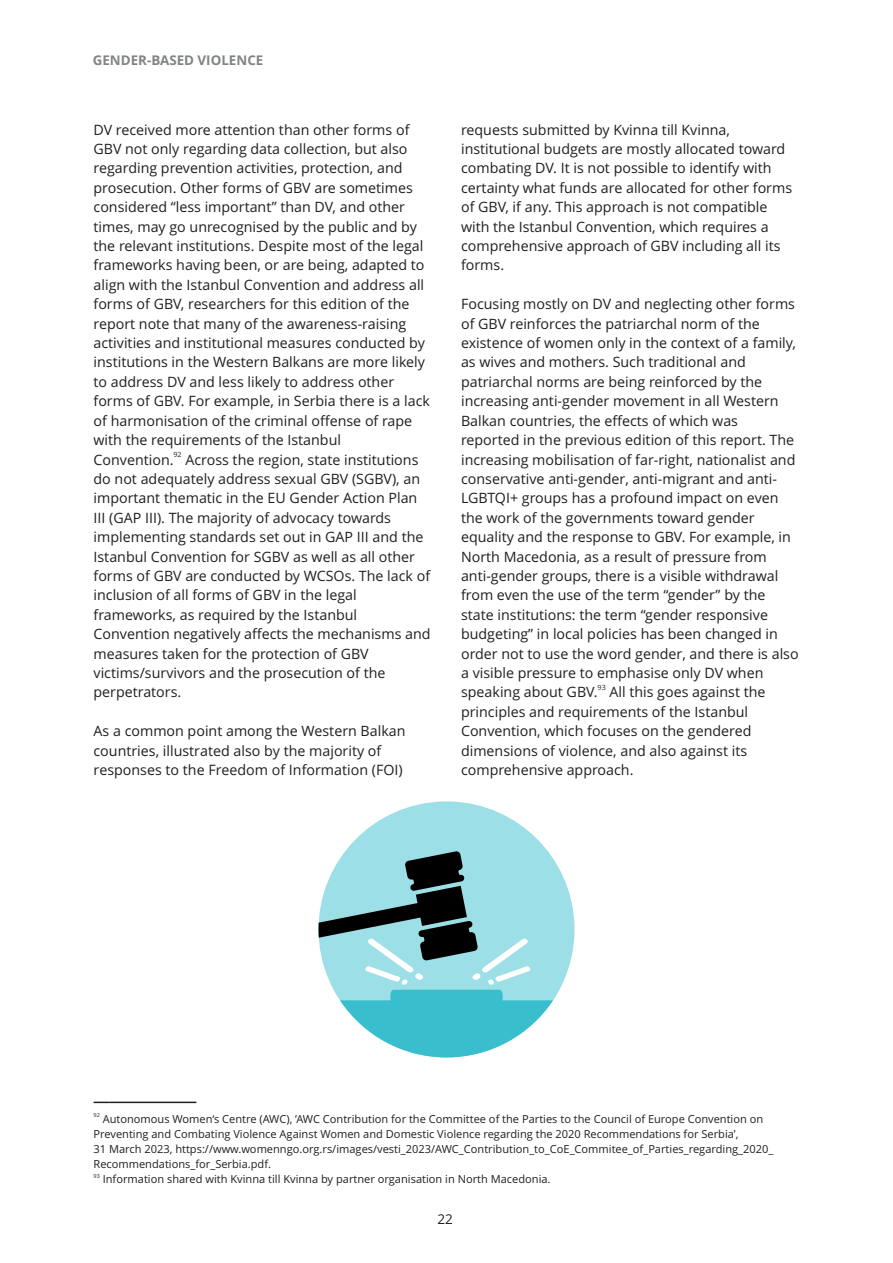
<style>
.page{position:relative;width:893px;height:1263px;background:#fff}
.page>*{position:absolute;margin:0;border:0;box-sizing:border-box;transform-origin:0 0}
.t1{font:14.25px/19.4px "Open Sans";color:#231f20}
.t2{font:13.5px "Open Sans";color:#231f20}
.t3{font:700 13.35px "Open Sans";color:#818385}
.t4{font:11.1px/15px "Open Sans";color:#231f20}
.t5{font:7.2px "Open Sans";color:#231f20}
.t6{font:5.55px "Open Sans";color:#231f20}
</style>
<div class="page">
<hr style="left:109px;top:1101px;width:87px;height:2px;background:#231f20">
<svg style="left:94px;top:1101px;width:15px;height:2px"></svg>
<div style="left:318px;top:801px;width:256px;height:256px;background:#9cdfe6;border-radius:126px"></div>
<svg style="left:318px;top:851px;width:235px;height:206px"></svg>
<p class="t3" style="left:93px;top:51px;width:172px">GENDER-BASED VIOLENCE</p>
<p class="t1" style="left:94px;top:119px;width:338px">DV received more attention than other forms of GBV not only regarding data collection, but also regarding prevention activities, protection, and prosecution. Other forms of GBV are sometimes considered “less important” than DV, and other times, may go unrecognised by the public and by the relevant institutions. Despite most of the legal frameworks having been, or are being, adapted to align with the Istanbul Convention and address all forms of GBV, researchers for this edition of the report note that many of the awareness-raising activities and institutional measures conducted by institutions in the Western Balkans are more likely to address DV and less likely to address other forms of GBV. For example, in Serbia there is a lack of harmonisation of the criminal offense of rape with the requirements of the Istanbul</p>
<p class="t5" style="left:174px;top:450px;width:10px">92</p>
<p class="t1" style="left:94px;top:449px;width:339px">Convention. Across the region, state institutions do not adequately address sexual GBV (SGBV), an important thematic in the EU Gender Action Plan III (GAP III). The majority of advocacy towards implementing standards set out in GAP III and the Istanbul Convention for SGBV as well as all other forms of GBV are conducted by WCSOs. The lack of inclusion of all forms of GBV in the legal frameworks, as required by the Istanbul Convention negatively affects the mechanisms and measures taken for the protection of GBV victims/survivors and the prosecution of the perpetrators.</p>
<p class="t1" style="left:94px;top:721px;width:313px">As a common point among the Western Balkan countries, illustrated also by the majority of responses to the Freedom of Information (FOI)</p>
<p class="t1" style="left:461px;top:119px;width:333px">requests submitted by Kvinna till Kvinna, institutional budgets are mostly allocated toward combating DV. It is not possible to identify with certainty what funds are allocated for other forms of GBV, if any. This approach is not compatible with the Istanbul Convention, which requires a comprehensive approach of GBV including all its forms.</p>
<p class="t1" style="left:461px;top:294px;width:339px">Focusing mostly on DV and neglecting other forms of GBV reinforces the patriarchal norm of the existence of women only in the context of a family, as wives and mothers. Such traditional and patriarchal norms are being reinforced by the increasing anti-gender movement in all Western Balkan countries, the effects of which was reported in the previous edition of this report. The increasing mobilisation of far-right, nationalist and conservative anti-gender, anti-migrant and anti-LGBTQI+ groups has a profound impact on even the work of the governments toward gender equality and the response to GBV. For example, in North Macedonia, as a result of pressure from anti-gender groups, there is a visible withdrawal from even the use of the term “gender” by the state institutions: the term “gender responsive budgeting” in local policies has been changed in order not to use the word gender, and there is also a visible pressure to emphasise only DV when</p>
<p class="t5" style="left:598px;top:683px;width:10px">93</p>
<p class="t1" style="left:461px;top:682px;width:306px">speaking about GBV. All this goes against the principles and requirements of the Istanbul Convention, which focuses on the gendered dimensions of violence, and also against its comprehensive approach.</p>
<p class="t6" style="left:94px;top:1111px;width:8px">92</p>
<p class="t4" style="left:94px;top:1111px;width:681px;text-indent:9px">Autonomous Women‘s Centre (AWC), ’AWC Contribution for the Committee of the Parties to the Council of Europe Convention on Preventing and Combating Violence Against Women and Domestic Violence regarding the 2020 Recommendations for Serbia’,<br>31 March 2023, https://www.womenngo.org.rs/images/vesti_2023/AWC_Contribution_to_CoE_Commitee_of_Parties_regarding_2020_ Recommendations_for_Serbia.pdf.</p>
<p class="t6" style="left:94px;top:1172px;width:8px">93</p>
<p class="t4" style="left:103px;top:1171px;width:449px">Information shared with Kvinna till Kvinna by partner organisation in North Macedonia.</p>
<p class="t2" style="left:437px;top:1210px;width:17px">22</p>
</div>
